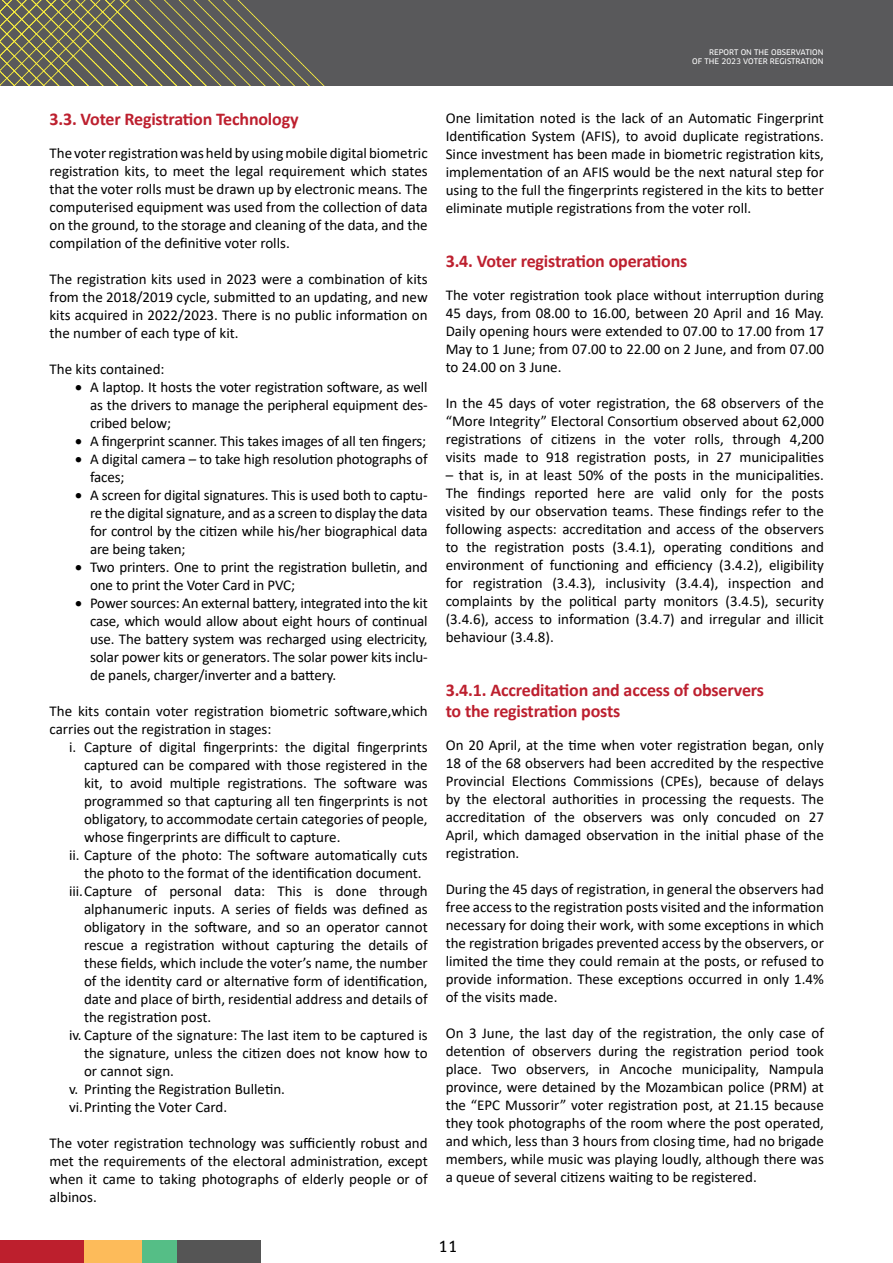
<style>
.page{position:relative;width:893px;height:1263px;background:#fff}
.page>*{position:absolute;margin:0;border:0;box-sizing:border-box;transform-origin:0 0}
.t1{font:700 18px/21px "Calibri";letter-spacing:-.01em;color:#bd202f}
.t2{font:15px/18px "Calibri";color:#000;text-align:justify}
.t3{font:15px "Clan OT News";color:#000}
.t4{font:7.5px/9px "Clan OT News";color:#fff;text-align:right}
</style>
<div class="page">
<div style="left:0;top:0;width:893px;height:85px;background:#59595b"></div>
<svg style="left:0;top:0;width:324px;height:85px"></svg>
<div style="left:120px;top:1240px;width:83px;height:23px;background:#55be86"></div>
<div style="left:177px;top:1240px;width:84px;height:23px;background:#555"></div>
<div style="left:58px;top:1240px;width:84px;height:23px;background:#fdbb5a"></div>
<div style="left:0;top:1240px;width:84px;height:23px;background:#bd1f2d"></div>
<p class="t4" style="left:692px;top:48px;width:133px">REPORT ON THE OBSERVATION<br>OF THE 2023 VOTER REGISTRATION</p>
<p class="t1" style="left:50px;top:108px;width:251px">3.3. Voter Registration Technology</p>
<p class="t2" style="left:50px;top:144px;width:380px">The voter registration was held by using mobile digital biometric registration kits, to meet the legal requirement which states that the voter rolls must be drawn up by electronic means. The computerised equipment was used from the collection of data on the ground, to the storage and cleaning of the data, and the compilation of the definitive voter rolls.</p>
<p class="t2" style="left:50px;top:270px;width:380px">The registration kits used in 2023 were a combination of kits from the 2018/2019 cycle, submitted to an updating, and new kits acquired in 2022/2023. There is no public information on the number of each type of kit.</p>
<p class="t2" style="left:50px;top:360px;width:117px">The kits contained:</p>
<p class="t2" style="left:90px;top:378px;width:339px;text-indent:-15px">• A laptop. It hosts the voter registration software, as well as the drivers to manage the peripheral equipment des&shy;cribed below;</p>
<p class="t2" style="left:75px;top:432px;width:353px">• A fingerprint scanner. This takes images of all ten fingers;</p>
<p class="t2" style="left:90px;top:450px;width:339px;text-indent:-15px">• A digital camera – to take high resolution photographs of faces;</p>
<p class="t2" style="left:90px;top:486px;width:339px;text-indent:-15px">• A screen for digital signatures. This is used both to captu&shy;re the digital signature, and as a screen to display the data for control by the citizen while his/her biographical data are being taken;</p>
<p class="t2" style="left:90px;top:558px;width:339px;text-indent:-15px">• Two printers. One to print the registration bulletin, and one to print the Voter Card in PVC;</p>
<p class="t2" style="left:90px;top:594px;width:339px;text-indent:-15px">• Power sources: An external battery, integrated into the kit case, which would allow about eight hours of continual use. The battery system was recharged using electricity, solar power kits or generators. The solar power kits inclu&shy;de panels, charger/inverter and a battery.</p>
<p class="t2" style="left:50px;top:702px;width:380px">The kits contain voter registration biometric software,which carries out the registration in stages:</p>
<p class="t2" style="left:69px;top:738px;width:360px">i. Capture of digital fingerprints: the digital fingerprints</p>
<p class="t2" style="left:84px;top:756px;width:345px">captured can be compared with those registered in the</p>
<p class="t2" style="left:84px;top:774px;width:345px">kit, to avoid multiple registrations. The software was</p>
<p class="t2" style="left:84px;top:792px;width:345px">programmed so that capturing all ten fingerprints is not</p>
<p class="t2" style="left:84px;top:810px;width:345px">obligatory, to accommodate certain categories of people,</p>
<p class="t2" style="left:84px;top:828px;width:258px">whose fingerprints are difficult to capture.</p>
<p class="t2" style="left:69px;top:846px;width:360px">ii. Capture of the photo: The software automatically cuts</p>
<p class="t2" style="left:84px;top:864px;width:339px">the photo to the format of the identification document.</p>
<p class="t2" style="left:69px;top:882px;width:360px">iii.Capture of personal data: This is done through</p>
<p class="t2" style="left:84px;top:900px;width:345px">alphanumeric inputs. A series of fields was defined as</p>
<p class="t2" style="left:84px;top:918px;width:345px">obligatory in the software, and so an operator cannot</p>
<p class="t2" style="left:84px;top:936px;width:345px">rescue a registration without capturing the details of</p>
<p class="t2" style="left:84px;top:954px;width:345px">these fields, which include the voter’s name, the number</p>
<p class="t2" style="left:84px;top:972px;width:345px">of the identity card or alternative form of identification,</p>
<p class="t2" style="left:84px;top:990px;width:345px">date and place of birth, residential address and details of</p>
<p class="t2" style="left:84px;top:1008px;width:129px">the registration post.</p>
<p class="t2" style="left:69px;top:1026px;width:360px">iv. Capture of the signature: The last item to be captured is</p>
<p class="t2" style="left:84px;top:1044px;width:345px">the signature, unless the citizen does not know how to</p>
<p class="t2" style="left:84px;top:1062px;width:92px">or cannot sign.</p>
<p class="t2" style="left:69px;top:1080px;width:218px">v. Printing the Registration Bulletin.</p>
<p class="t2" style="left:69px;top:1098px;width:160px">vi.Printing the Voter Card.</p>
<p class="t2" style="left:50px;top:1134px;width:380px">The voter registration technology was sufficiently robust and met the requirements of the electoral administration, except when it came to taking photographs of elderly people or of albinos.</p>
<p class="t2" style="left:446px;top:109px;width:380px">One limitation noted is the lack of an Automatic Fingerprint Identification System (AFIS), to avoid duplicate registrations.<br>Since investment has been made in biometric registration kits, implementation of an AFIS would be the next natural step for using to the full the fingerprints registered in the kits to better eliminate mutiple registrations from the voter roll.</p>
<p class="t1" style="left:446px;top:250px;width:243px">3.4. Voter registration operations</p>
<p class="t2" style="left:446px;top:286px;width:380px">The voter registration took place without interruption during 45 days, from 08.00 to 16.00, between 20 April and 16 May.<br>Daily opening hours were extended to 07.00 to 17.00 from 17<br>May to 1 June; from 07.00 to 22.00 on 2 June, and from 07.00 to 24.00 on 3 June.</p>
<p class="t2" style="left:446px;top:394px;width:380px">In the 45 days of voter registration, the 68 observers of the “More Integrity” Electoral Consortium observed about 62,000 registrations of citizens in the voter rolls, through 4,200 visits made to 918 registration posts, in 27 municipalities</p>
<p class="t2" style="left:446px;top:466px;width:380px">– that is, in at least 50% of the posts in the municipalities.<br>The findings reported here are valid only for the posts visited by our observation teams. These findings refer to the following aspects: accreditation and access of the observers to the registration posts (3.4.1), operating conditions and environment of functioning and efficiency (3.4.2), eligibility for registration (3.4.3), inclusivity (3.4.4), inspection and complaints by the political party monitors (3.4.5), security (3.4.6), access to information (3.4.7) and irregular and illicit behaviour (3.4.8).</p>
<p class="t1" style="left:446px;top:679px;width:320px">3.4.1. Accreditation and access of observers to the registration posts</p>
<p class="t2" style="left:446px;top:736px;width:380px">On 20 April, at the time when voter registration began, only 18 of the 68 observers had been accredited by the respective Provincial Elections Commissions (CPEs), because of delays by the electoral authorities in processing the requests. The accreditation of the observers was only concuded on 27<br>April, which damaged observation in the initial phase of the registration.</p>
<p class="t2" style="left:446px;top:880px;width:380px">During the 45 days of registration, in general the observers had free access to the registration posts visited and the information necessary for doing their work, with some exceptions in which the registration brigades prevented access by the observers, or limited the time they could remain at the posts, or refused to provide information. These exceptions occurred in only 1.4% of the visits made.</p>
<p class="t2" style="left:446px;top:1024px;width:380px">On 3 June, the last day of the registration, the only case of detention of observers during the registration period took place. Two observers, in Ancoche municipality, Nampula province, were detained by the Mozambican police (PRM) at the “EPC Mussorir” voter registration post, at 21.15 because they took photographs of the room where the post operated, and which, less than 3 hours from closing time, had no brigade members, while music was playing loudly, although there was a queue of several citizens waiting to be registered.</p>
<p class="t3" style="left:438px;top:1238px;width:21px">11</p>
</div>
